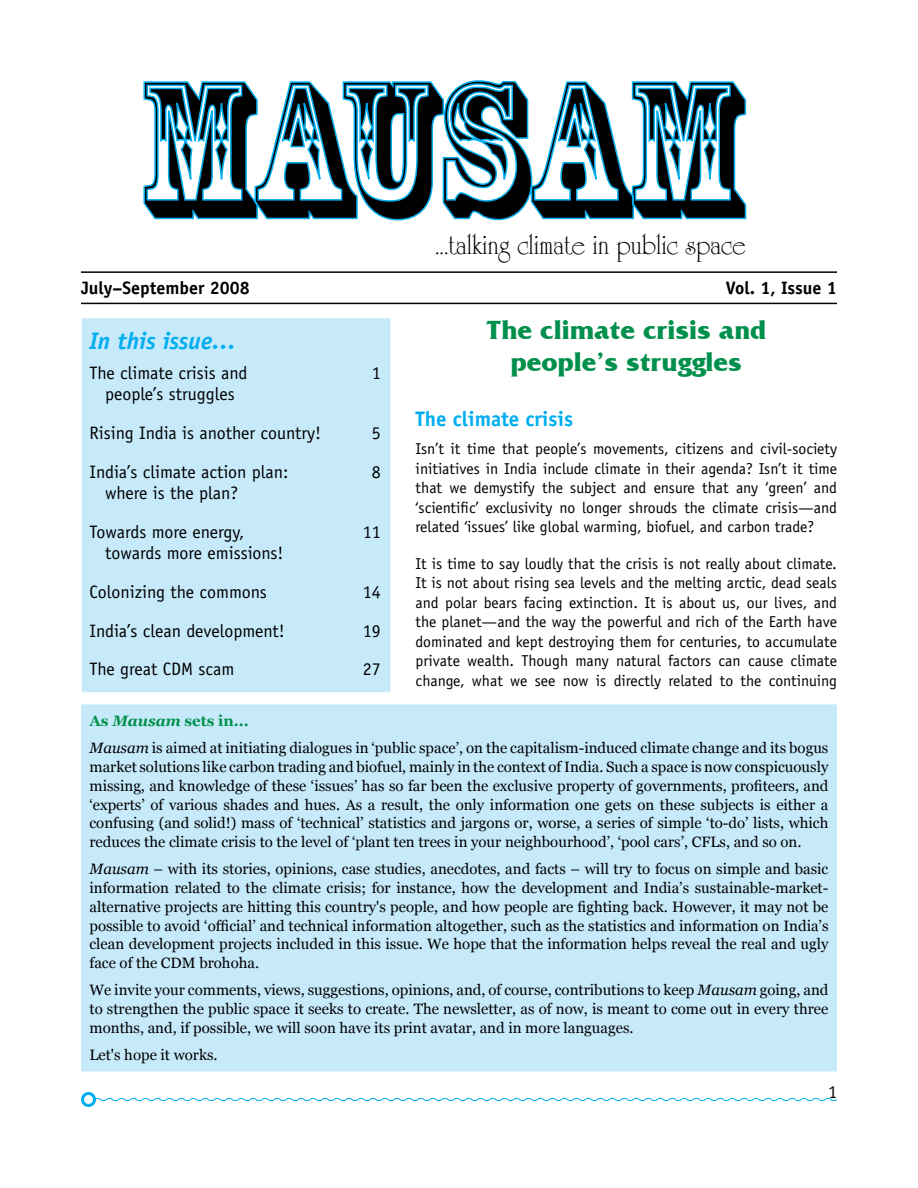
<style>
.page{position:relative;width:918px;height:1188px;background:#fff}
.page>*{position:absolute;margin:0;border:0;box-sizing:border-box;transform-origin:0 0}
.t1{font:700 27px/32.4px "Friz Quadrata IT Cby BT";color:#00904c;text-align:center}
.t2{font:27px "University";color:#000}
.t3{font:italic 700 24px "Officina Sans";color:#00aeef}
.t4{font:700 21px "Officina Sans";color:#00aeef}
.t5{font:18px/38.5px "Officina Sans";color:#000}
.t6{font:700 18px "Officina Sans";color:#000}
.t7{font:15.75px/19.5px "Officina Sans";color:#000;text-align:justify}
.t8{font:15px/18.8px "Georgia";color:#000;text-align:justify}
.s1{font-weight:700;color:#00904c}
.s2{font-weight:700;font-style:italic;color:#00904c}
.s3{font-style:italic}
</style>
<div class="page">
<svg style="left:96px;top:1097px;width:742px;height:5px"></svg>
<div style="left:81px;top:1092px;width:15px;height:15px;border:3px solid #00aeef;border-radius:50%"></div>
<div style="left:82px;top:318px;width:308px;height:374px;background:#c7eafb"></div>
<svg style="left:143px;top:80px;width:604px;height:141px"></svg>
<div style="left:81px;top:704px;width:756px;height:367px;background:#c7eafb"></div>
<hr style="left:81px;top:271px;width:756px;height:2px;background:#000">
<hr style="left:81px;top:303px;width:756px;height:1px;background:#000">
<h1 class="t2" style="left:435px;top:230px;width:312px">...talking climate in public space</h1>
<p class="t6" style="left:81px;top:277px;width:171px">July–September 2008</p>
<p class="t6" style="left:726px;top:277px;width:113px">Vol. 1, Issue 1</p>
<h1 class="t1" style="left:486px;top:313px;width:282px">The climate crisis and people’s struggles</h1>
<h3 class="t4" style="left:416px;top:406px;width:159px">The climate crisis</h3>
<p class="t7" style="left:416px;top:439px;width:423px">Isn’t it time that people’s movements, citizens and civil-society initiatives in India include climate in their agenda? Isn’t it time that we demystify the subject and ensure that any ‘green’ and ‘scientific’ exclusivity no longer shrouds the climate crisis—and related ‘issues’ like global warming, biofuel, and carbon trade?</p>
<p class="t7" style="left:416px;top:554px;width:423px">It is time to say loudly that the crisis is not really about climate.<br>It is not about rising sea levels and the melting arctic, dead seals and polar bears facing extinction. It is about us, our lives, and the planet—and the way the powerful and rich of the Earth have dominated and kept destroying them for centuries, to accumulate private wealth. Though many natural factors can cause climate change, what we see now is directly related to the continuing</p>
<h2 class="t3" style="left:90px;top:326px;width:148px">In this issue…</h2>
<p class="t5" style="left:90px;top:353px;width:160px">The climate crisis and</p>
<p class="t5" style="left:372px;top:353px;width:10px">1</p>
<p class="t5" style="left:90px;top:375px;width:233px;text-indent:15px">people’s struggles<br>Rising India is another country!</p>
<p class="t5" style="left:372px;top:414px;width:10px">5</p>
<p class="t5" style="left:90px;top:452px;width:201px">India’s climate action plan:</p>
<p class="t5" style="left:372px;top:452px;width:10px">8</p>
<p class="t5" style="left:90px;top:474px;width:157px;text-align:center">where is the plan?<br>Towards more energy,</p>
<p class="t5" style="left:363px;top:512px;width:19px">11</p>
<p class="t5" style="left:90px;top:534px;width:195px;text-indent:15px">towards more emissions!<br>Colonizing the commons</p>
<p class="t5" style="left:363px;top:573px;width:19px">14</p>
<p class="t5" style="left:90px;top:611px;width:197px">India’s clean development!</p>
<p class="t5" style="left:363px;top:611px;width:19px">19</p>
<p class="t5" style="left:90px;top:650px;width:147px">The great CDM scam</p>
<p class="t5" style="left:363px;top:650px;width:19px">27</p>
<p class="t8" style="left:90px;top:707px;width:740px;line-height:27.3px"><span class="s1">As</span> <span class="s2">Mausam</span> <span class="s1">sets in...<br></span><span class="s3">Mausam</span> is aimed at initiating dialogues in ‘public space’, on the capitalism-induced climate change and its bogus</p>
<p class="t8" style="left:90px;top:758px;width:741px">market solutions like carbon trading and biofuel, mainly in the context of India. Such a space is now conspicuously missing, and knowledge of these ‘issues’ has so far been the exclusive property of governments, profiteers, and ‘experts’ of various shades and hues. As a result, the only information one gets on these subjects is either a confusing (and solid!) mass of ‘technical’ statistics and jargons or, worse, a series of simple ‘to-do’ lists, which reduces the climate crisis to the level of ‘plant ten trees in your neighbourhood’, ‘pool cars’, CFLs, and so on.</p>
<p class="t8" style="left:90px;top:860px;width:741px"><span class="s3">Mausam</span> – with its stories, opinions, case studies, anecdotes, and facts – will try to focus on simple and basic information related to the climate crisis; for instance, how the development and India’s sustainable-market&shy;alternative projects are hitting this country's people, and how people are fighting back. However, it may not be possible to avoid ‘official’ and technical information altogether, such as the statistics and information on India’s clean development projects included in this issue. We hope that the information helps reveal the real and ugly face of the CDM brohoha.</p>
<p class="t8" style="left:90px;top:981px;width:740px">We invite your comments, views, suggestions, opinions, and, of course, contributions to keep <span class="s3">Mausam</span> going, and to strengthen the public space it seeks to create. The newsletter, as of now, is meant to come out in every three months, and, if possible, we will soon have its print avatar, and in more languages.</p>
<p class="t8" style="left:90px;top:1046px;width:130px">Let's hope it works.</p>
<p class="t5" style="left:828px;top:1072px;width:10px">1</p>
</div>
